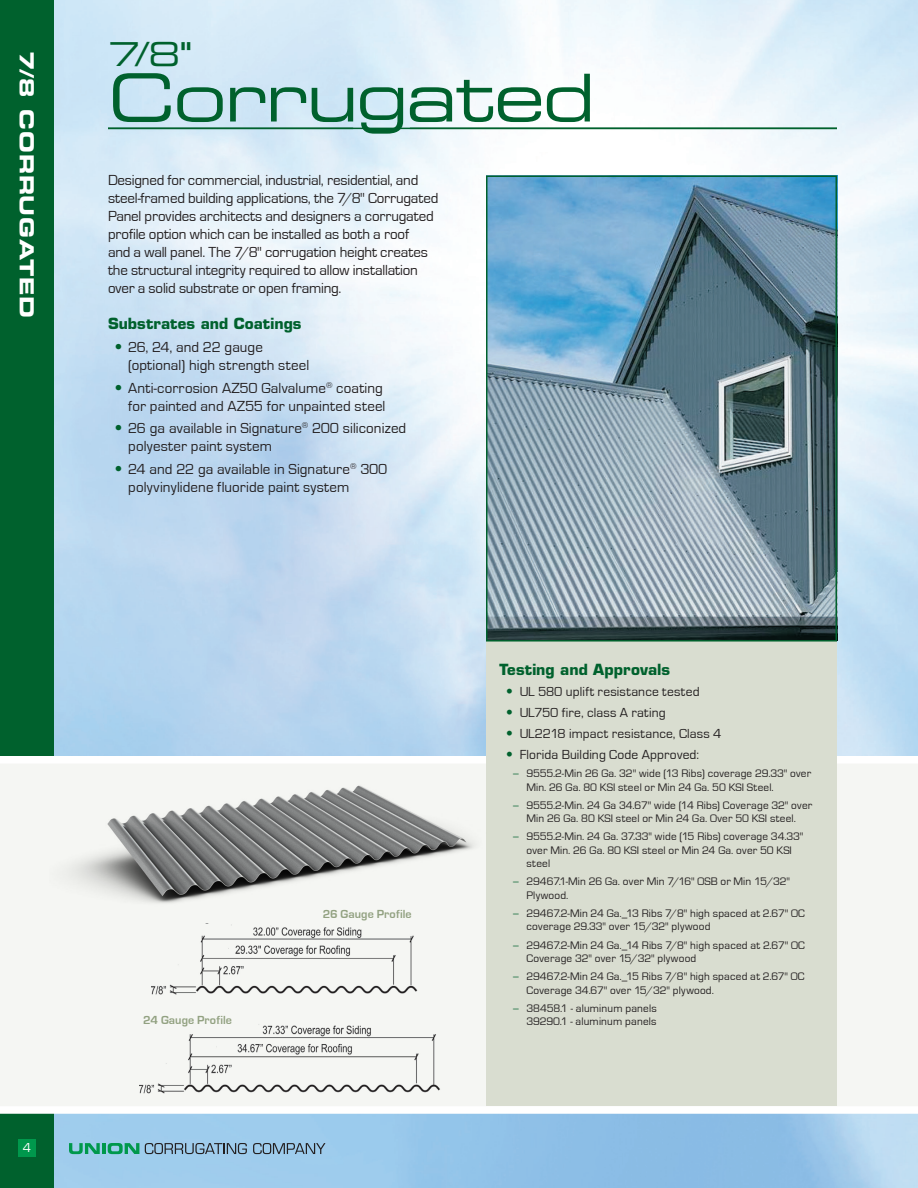
<style>
.page{position:relative;width:918px;height:1188px;background:#fff}
.page>*{position:absolute;margin:0;border:0;box-sizing:border-box;transform-origin:0 0}
.Product_Page_Title{font:66px "Eurostile LT Std Ex 2";letter-spacing:-.025em;color:#00612d}
.Product_Page_Title-2{font:33px "Eurostile LT Std Ex 2";color:#00612d}
.Page_sections_REV{font:19.5px "Eurostile LT Std Bold Ex 2";letter-spacing:.04em;color:#fff}
.Body{font:15px/18px "Eurostile";color:#231f20}
.Body-2{font:700 15px "Eurostile LT Std";letter-spacing:.005em;color:#00612d}
.t1{font:13.5px "Eurostile";letter-spacing:.01em;color:#231f20}
.TSR{font:700 12.15px "Eurostile";letter-spacing:.01em;color:#92a181}
.t2{font:12px "Eurostile LT Std";color:#fff}
.t3{font:11.25px/13.5px "Eurostile";letter-spacing:.015em;color:#231f20}
.s1{font-family:"Eurostile LT Std";font-stretch:condensed;color:#00612d}
</style>
<div class="page">
<img style="left:54px;top:0;width:864px;height:1188px">
<div style="left:0;top:0;width:54px;height:1188px;background:#00612d"></div>
<svg style="left:69px;top:1143px;width:31px;height:11px"></svg>
<hr style="left:102px;top:1143px;width:4px;height:11px;background:#00984c">
<svg style="left:108px;top:1143px;width:31px;height:11px"></svg>
<svg style="left:145px;top:1143px;width:102px;height:11px"></svg>
<svg style="left:253px;top:1143px;width:72px;height:11px"></svg>
<div style="left:18px;top:1139px;width:18px;height:18px;background:#00984c"></div>
<hr style="left:108px;top:128px;width:729px;height:1px;background:#00612d">
<svg style="left:0;top:752px;width:918px;height:366px"></svg>
<div style="left:486px;top:554px;width:351px;height:552px;background:#d9ddd0"></div>
<img style="left:489px;top:179px;width:345px;height:460px">
<div style="left:486px;top:176px;width:351px;height:466px;border:2px solid #00612d"></div>
<img style="left:50px;top:760px;width:436px;height:153px">
<img style="left:151px;top:923px;width:303px;height:76px">
<img style="left:139px;top:1023px;width:303px;height:76px">
<p class="Page_sections_REV" style="left:40px;top:51px;width:269px;rotate:90deg">7/8 CORRUGATED</p>
<p class="Product_Page_Title-2" style="left:108px;top:32px;width:85px">7/8"</p>
<p class="Product_Page_Title" style="left:108px;top:53px;width:489px">Corrugated</p>
<p class="Body" style="left:108px;top:172px;width:332px">Designed for commercial, industrial, residential, and steel-framed building applications, the 7/8" Corrugated Panel provides architects and designers a corrugated profile option which can be installed as both a roof<br>and a wall panel. The 7/8" corrugation height creates the structural integrity required to allow installation over a solid substrate or open framing.</p>
<p class="Body-2" style="left:108px;top:315px;width:195px">Substrates and Coatings</p>
<p class="Body" style="left:128px;top:338px;width:182px;text-indent:-14px"><span class="s1">•</span> 26, 24, and 22 gauge (optional) high strength steel</p>
<p class="Body" style="left:115px;top:379px;width:272px;text-align:right"><span class="s1">•</span> Anti-corrosion AZ50 Galvalume<sup>®</sup> coating for painted and AZ55 for unpainted steel</p>
<p class="Body" style="left:128px;top:420px;width:280px;text-indent:-14px"><span class="s1">•</span> 26 ga available in Signature<sup>®</sup> 200 siliconized polyester paint system</p>
<p class="Body" style="left:128px;top:460px;width:261px;text-indent:-14px"><span class="s1">•</span> 24 and 22 ga available in Signature<sup>®</sup> 300 polyvinylidene fluoride paint system</p>
<p class="t2" style="left:23px;top:1141px;width:10px">4</p>
<p class="TSR" style="left:143px;top:1014px;width:90px">24 Gauge Profile</p>
<p class="TSR" style="left:323px;top:908px;width:90px">26 Gauge Profile</p>
<p class="Body-2" style="left:500px;top:660px;width:172px">Testing and Approvals</p>
<p class="t1" style="left:506px;top:684px;width:195px"><span class="s1">•</span> UL 580 uplift resistance tested</p>
<p class="t1" style="left:506px;top:705px;width:161px"><span class="s1">•</span> UL750 fire, class A rating</p>
<p class="t1" style="left:506px;top:726px;width:217px"><span class="s1">•</span> UL2218 impact resistance, Class 4</p>
<p class="t1" style="left:506px;top:747px;width:194px"><span class="s1">•</span> Florida Building Code Approved:</p>
<p class="t3" style="left:526px;top:767px;width:286px;text-indent:-14px"><span class="s1">–</span> 9555.2-Min 26 Ga. 32" wide (13 Ribs) coverage 29.33" over<br>Min. 26 Ga. 80 KSI steel or Min 24 Ga. 50 KSI Steel.</p>
<p class="t3" style="left:513px;top:798px;width:301px;text-align:center"><span class="s1">–</span> 9555.2-Min. 24 Ga 34.67" wide (14 Ribs) Coverage 32" over<br>Min 26 Ga. 80 KSI steel or Min 24 Ga. Over 50 KSI steel.</p>
<p class="t3" style="left:526px;top:830px;width:278px;text-indent:-14px"><span class="s1">–</span> 9555.2-Min. 24 Ga. 37.33" wide (15 Ribs) coverage 34.33" over Min. 26 Ga. 80 KSI steel or Min 24 Ga. over 50 KSI steel</p>
<p class="t3" style="left:526px;top:875px;width:265px;text-indent:-14px"><span class="s1">–</span> 29467.1-Min 26 Ga. over Min 7/16" OSB or Min 15/32"<br>Plywood.</p>
<p class="t3" style="left:526px;top:907px;width:280px;text-indent:-14px"><span class="s1">–</span> 29467.2-Min 24 Ga._13 Ribs 7/8" high spaced at 2.67" OC coverage 29.33" over 15/32" plywood</p>
<p class="t3" style="left:526px;top:938px;width:280px;text-indent:-14px"><span class="s1">–</span> 29467.2-Min 24 Ga._14 Ribs 7/8" high spaced at 2.67" OC<br>Coverage 32" over 15/32" plywood</p>
<p class="t3" style="left:526px;top:970px;width:280px;text-indent:-14px"><span class="s1">–</span> 29467.2-Min 24 Ga._15 Ribs 7/8" high spaced at 2.67" OC<br>Coverage 34.67" over 15/32" plywood.</p>
<p class="t3" style="left:513px;top:1001px;width:145px;text-align:right"><span class="s1">–</span> 38458.1 - aluminum panels<br>39290.1 - aluminum panels</p>
</div>
